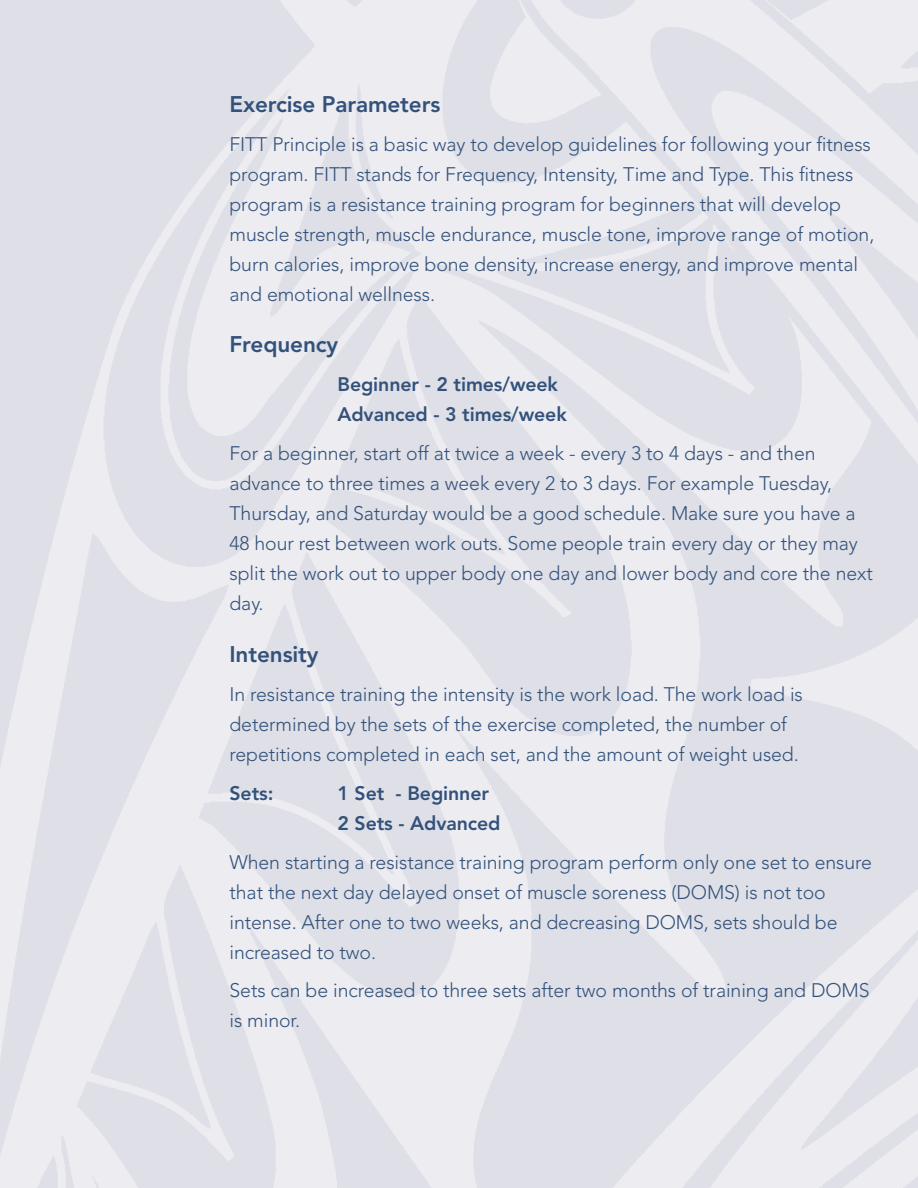
<style>
.page{position:relative;width:918px;height:1188px;background:#fff}
.page>*{position:absolute;margin:0;border:0;box-sizing:border-box;transform-origin:0 0}
.t1{font:800 22.5px "Avenir";letter-spacing:-.005em;color:#33527b}
.t2{font:300 19.5px/30px "Avenir";letter-spacing:-.005em;color:#33527b}
.t3{font:800 19.5px/30px "Avenir";letter-spacing:-.005em;color:#33527b}
</style>
<div class="page">
<img style="left:0;top:0;width:918px;height:1188px">
<p class="t1" style="left:230px;top:90px;width:212px">Exercise Parameters</p>
<p class="t2" style="left:230px;top:129px;width:646px">FITT Principle is a basic way to develop guidelines for following your fitness program. FITT stands for Frequency, Intensity, Time and Type. This fitness program is a resistance training program for beginners that will develop muscle strength, muscle endurance, muscle tone, improve range of motion, burn calories, improve bone density, increase energy, and improve mental and emotional wellness.</p>
<p class="t1" style="left:230px;top:331px;width:110px">Frequency</p>
<p class="t3" style="left:337px;top:369px;width:231px">Beginner - 2 times/week<br>Advanced - 3 times/week</p>
<p class="t2" style="left:230px;top:438px;width:645px">For a beginner, start off at twice a week - every 3 to 4 days - and then advance to three times a week every 2 to 3 days. For example Tuesday, Thursday, and Saturday would be a good schedule. Make sure you have a 48 hour rest between work outs. Some people train every day or they may split the work out to upper body one day and lower body and core the next day.</p>
<p class="t1" style="left:230px;top:641px;width:91px">Intensity</p>
<p class="t2" style="left:230px;top:679px;width:575px">In resistance training the intensity is the work load. The work load is determined by the sets of the exercise completed, the number of repetitions completed in each set, and the amount of weight used.</p>
<p class="t3" style="left:230px;top:778px;width:46px">Sets:</p>
<p class="t3" style="left:338px;top:778px;width:165px">1 Set - Beginner<br>2 Sets - Advanced</p>
<p class="t2" style="left:230px;top:847px;width:644px">When starting a resistance training program perform only one set to ensure that the next day delayed onset of muscle soreness (DOMS) is not too intense. After one to two weeks, and decreasing DOMS, sets should be increased to two.</p>
<p class="t2" style="left:230px;top:976px;width:642px">Sets can be increased to three sets after two months of training and DOMS is minor.</p>
</div>
